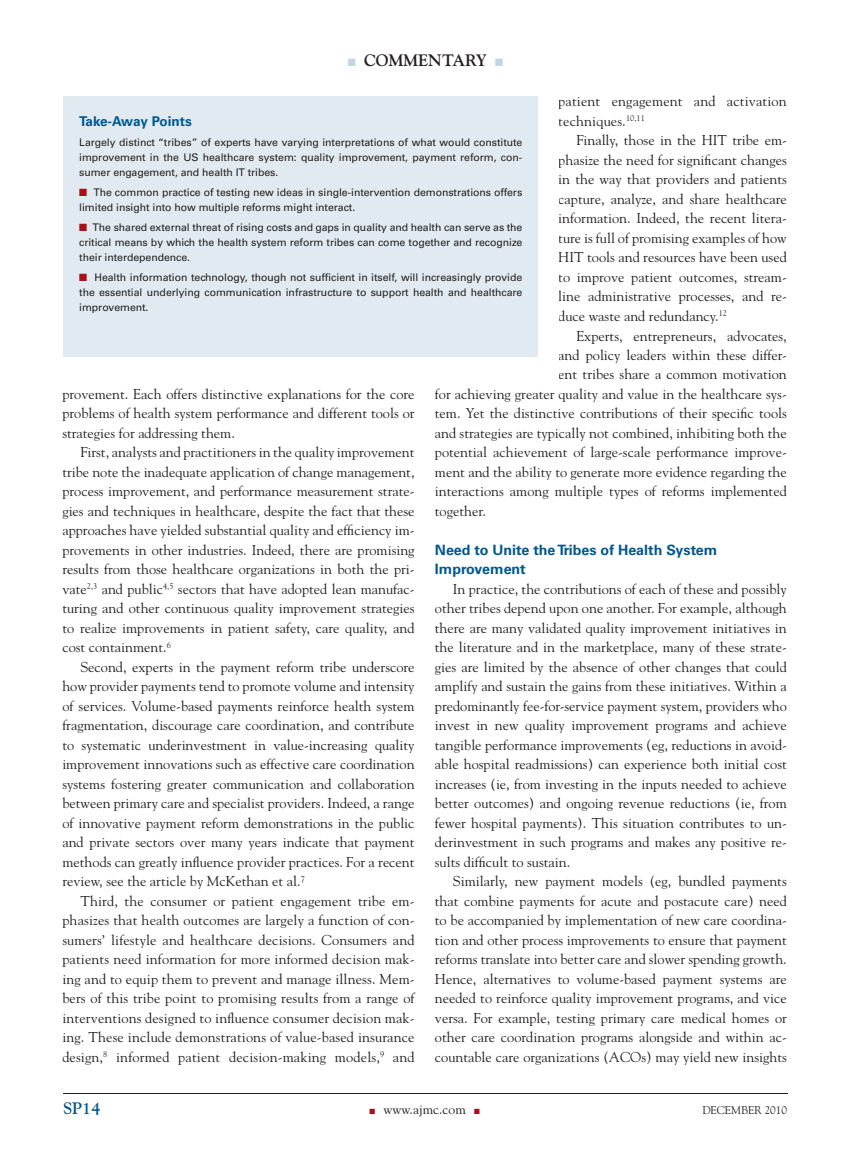
<style>
.page{position:relative;width:851px;height:1161px;background:#fff}
.page>*{position:absolute;margin:0;border:0;box-sizing:border-box;transform-origin:0 0}
.t1{font:700 16.5px "Goudy";color:#231f20}
.t2{font:700 16.5px "Goudy";color:#00588f}
.t3{font:14.25px/19.5px "Goudy";color:#231f20;text-align:justify}
.t4{font:700 14.25px/19.5px "Univers";color:#00588f}
.t5{font:700 13.5px "Univers";letter-spacing:-.02em;color:#00588f}
.t6{font:13.5px "Goudy";color:#231f20}
.t7{font:11.25px "Goudy";color:#231f20}
.t8{font:10.5px/15px "Univers";letter-spacing:-.005em;color:#231f20;text-align:justify}
.s1{color:#c2d6e1}
.s2{color:#a61216}
</style>
<div class="page">
<hr style="left:63px;top:1093px;width:725px;height:1px;background:#231f20">
<div style="left:63px;top:96px;width:474px;height:261px;background:#e0eaf0"></div>
<p class="t1" style="left:348px;top:51px;width:157px"><span class="s1">■</span> COMMENTARY <span class="s1">■</span></p>
<p class="t3" style="left:558px;top:92px;width:230px">patient engagement and activation techniques.<sup>10,11</sup></p>
<p class="t3" style="left:558px;top:131px;width:230px;text-indent:18px">Finally, those in the HIT tribe em&shy;phasize the need for significant changes in the way that providers and patients capture, analyze, and share healthcare information. Indeed, the recent litera&shy;ture is full of promising examples of how HIT tools and resources have been used to improve patient outcomes, stream&shy;line administrative processes, and re&shy;duce waste and redundancy.<sup>12</sup></p>
<p class="t3" style="left:576px;top:326px;width:212px">Experts, entrepreneurs, advocates,</p>
<p class="t3" style="left:558px;top:345px;width:230px">and policy leaders within these differ-</p>
<p class="t3" style="left:558px;top:365px;width:230px">ent tribes share a common motivation</p>
<p class="t3" style="left:435px;top:384px;width:353px">for achieving greater quality and value in the healthcare sys-</p>
<p class="t3" style="left:435px;top:404px;width:353px">tem. Yet the distinctive contributions of their specific tools</p>
<p class="t3" style="left:435px;top:423px;width:353px">and strategies are typically not combined, inhibiting both the</p>
<p class="t3" style="left:435px;top:443px;width:353px">potential achievement of large-scale performance improve-</p>
<p class="t3" style="left:435px;top:462px;width:353px">ment and the ability to generate more evidence regarding the</p>
<p class="t3" style="left:435px;top:482px;width:353px">interactions among multiple types of reforms implemented</p>
<p class="t3" style="left:435px;top:501px;width:53px">together.</p>
<p class="t4" style="left:435px;top:540px;width:284px">Need to Unite the Tribes of Health System<br>Improvement</p>
<p class="t3" style="left:435px;top:579px;width:353px;text-indent:18px">In practice, the contributions of each of these and possibly other tribes depend upon one another. For example, although there are many validated quality improvement initiatives in the literature and in the marketplace, many of these strate&shy;gies are limited by the absence of other changes that could amplify and sustain the gains from these initiatives. Within a predominantly fee-for-service payment system, providers who invest in new quality improvement programs and achieve tangible performance improvements (eg, reductions in avoid&shy;able hospital readmissions) can experience both initial cost increases (ie, from investing in the inputs needed to achieve better outcomes) and ongoing revenue reductions (ie, from fewer hospital payments). This situation contributes to un&shy;derinvestment in such programs and makes any positive re&shy;sults difficult to sustain.</p>
<p class="t3" style="left:435px;top:871px;width:353px;text-indent:18px">Similarly, new payment models (eg, bundled payments that combine payments for acute and postacute care) need to be accompanied by implementation of new care coordina&shy;tion and other process improvements to ensure that payment reforms translate into better care and slower spending growth.<br>Hence, alternatives to volume-based payment systems are needed to reinforce quality improvement programs, and vice versa. For example, testing primary care medical homes or other care coordination programs alongside and within ac&shy;countable care organizations (ACOs) may yield new insights</p>
<p class="t5" style="left:79px;top:113px;width:114px">Take-Away Points</p>
<p class="t8" style="left:79px;top:135px;width:444px">Largely distinct “tribes” of experts have varying interpretations of what would constitute improvement in the US healthcare system: quality improvement, payment reform, con&shy;sumer engagement, and health IT tribes.</p>
<p class="t8" style="left:79px;top:185px;width:445px"><span class="s2">■</span> The common practice of testing new ideas in single-intervention demonstrations offers limited insight into how multiple reforms might interact.</p>
<p class="t8" style="left:79px;top:220px;width:444px"><span class="s2">■</span> The shared external threat of rising costs and gaps in quality and health can serve as the critical means by which the health system reform tribes can come together and recognize their interdependence.</p>
<p class="t8" style="left:79px;top:270px;width:444px"><span class="s2">■</span> Health information technology, though not sufficient in itself, will increasingly provide the essential underlying communication infrastructure to support health and healthcare improvement.</p>
<p class="t3" style="left:62px;top:384px;width:354px">provement. Each offers distinctive explanations for the core problems of health system performance and different tools or strategies for addressing them.</p>
<p class="t3" style="left:62px;top:443px;width:354px;text-indent:18px">First, analysts and practitioners in the quality improvement tribe note the inadequate application of change management, process improvement, and performance measurement strate&shy;gies and techniques in healthcare, despite the fact that these approaches have yielded substantial quality and efficiency im&shy;provements in other industries. Indeed, there are promising results from those healthcare organizations in both the pri&shy;vate<sup>2,3</sup> and public<sup>4,5</sup> sectors that have adopted lean manufac&shy;turing and other continuous quality improvement strategies to realize improvements in patient safety, care quality, and cost containment.<sup>6</sup></p>
<p class="t3" style="left:62px;top:657px;width:354px;text-indent:18px">Second, experts in the payment reform tribe underscore how provider payments tend to promote volume and intensity of services. Volume-based payments reinforce health system fragmentation, discourage care coordination, and contribute to systematic underinvestment in value-increasing quality improvement innovations such as effective care coordination systems fostering greater communication and collaboration between primary care and specialist providers. Indeed, a range of innovative payment reform demonstrations in the public and private sectors over many years indicate that payment methods can greatly influence provider practices. For a recent review, see the article by McKethan et al.<sup>7</sup></p>
<p class="t3" style="left:62px;top:891px;width:354px;text-indent:18px">Third, the consumer or patient engagement tribe em&shy;phasizes that health outcomes are largely a function of con&shy;sumers’ lifestyle and healthcare decisions. Consumers and patients need information for more informed decision mak&shy;ing and to equip them to prevent and manage illness. Mem&shy;bers of this tribe point to promising results from a range of interventions designed to influence consumer decision mak&shy;ing. These include demonstrations of value-based insurance design,<sup>8</sup> informed patient decision-making models,<sup>9</sup> and</p>
<p class="t2" style="left:63px;top:1099px;width:39px">SP14</p>
<p class="t6" style="left:369px;top:1101px;width:112px"><span class="s2">■</span> www.ajmc.com <span class="s2">■</span></p>
<p class="t7" style="left:702px;top:1104px;width:31px">DECember</p>
<p class="t7" style="left:764px;top:1104px;width:24px">2010</p>
</div>
